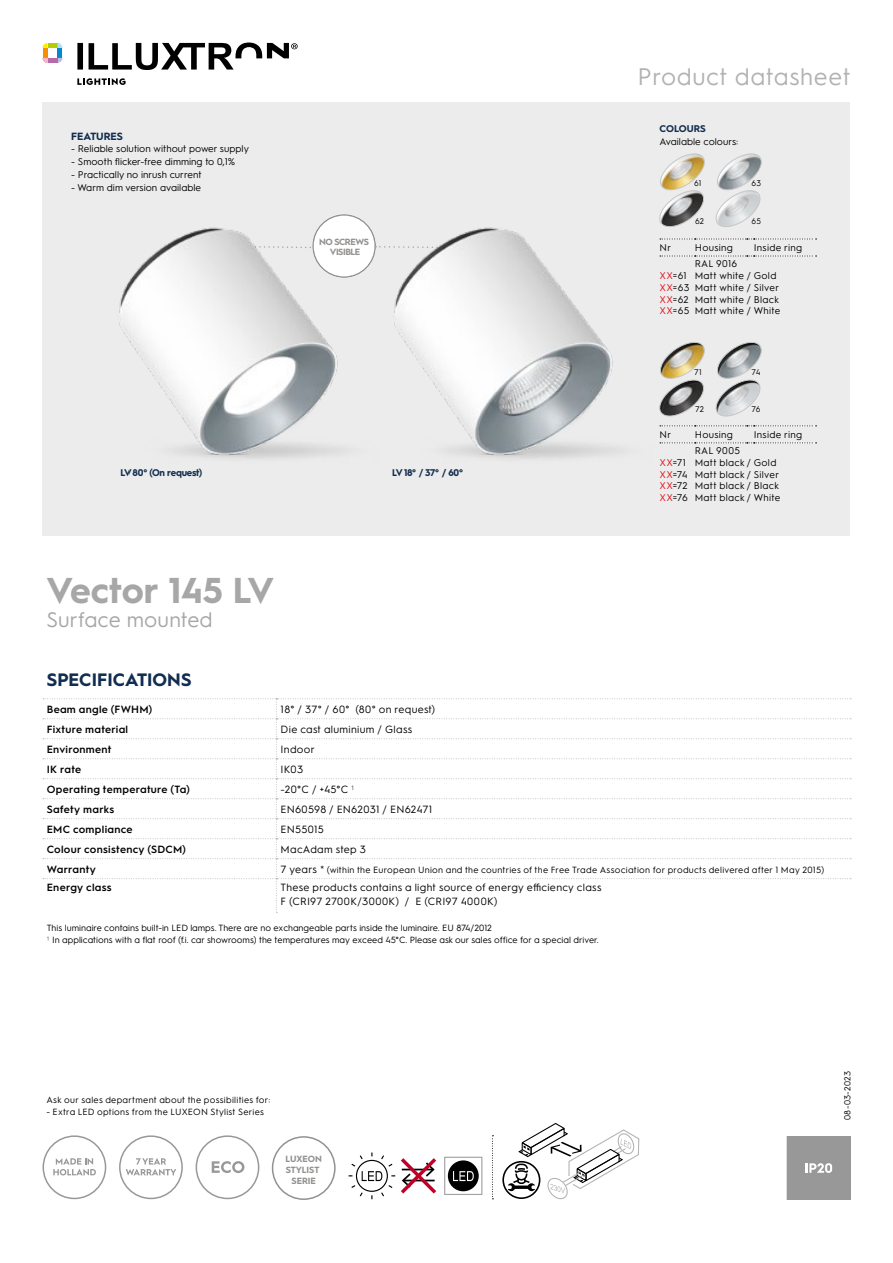
<style>
.page{position:relative;width:893px;height:1263px;background:#fff}
.page>*{position:absolute;margin:0;border:0;box-sizing:border-box;transform-origin:0 0}
.t1{font:700 36px "Hurme Geometric Sans 1";letter-spacing:-.01em;color:#a7a7a8}
.t2{font:24px "Hurme Geometric Sans 1";letter-spacing:.025em;color:#b1b2b3}
.t3{font:21px "Hurme Geometric Sans 1";color:#a7a7a8}
.t4{font:700 18px "Hurme Geometric Sans 1";letter-spacing:.005em;color:#112d4f}
.t5{font:10.5px/13.5px "Hurme Geometric Sans 1";letter-spacing:.025em;color:#000}
.t6{font:600 10.5px "Hurme Geometric Sans 1";letter-spacing:.025em;color:#000}
.t7{font:700 10.5px "Hurme Geometric Sans 1";color:#112d4f}
.t8{font:9.75px/11.9px "Hurme Geometric Sans 1";letter-spacing:.02em;color:#000}
.t9{font:9.75px "Hurme Geometric Sans 1";color:#000}
.t10{font:700 9.75px "Hurme Geometric Sans 1";letter-spacing:-.02em;color:#112d4f}
.t11{font:700 9.75px "Hurme Geometric Sans 1";color:#112d4f}
.t12{font:9px/12px "Hurme Geometric Sans 1";color:#000}
.t13{font:9px "Hurme Geometric Sans 1";letter-spacing:.03em;color:#000}
.t14{font:9px "Hurme Geometric Sans 1";letter-spacing:.025em;color:#000}
.t15{font:700 9px/10.8px "Hurme Geometric Sans 1";letter-spacing:-.005em;color:#939190;text-align:center}
.t16{font:700 9px/10.8px "Hurme Geometric Sans 1";letter-spacing:-.045em;color:#939190;text-align:center}
.t17{font:8.7px "Hurme Geometric Sans 1";letter-spacing:.03em;color:#000}
.t18{font:8.25px "Hurme Geometric Sans 1";letter-spacing:.015em;color:#000}
.s1{color:#e3000b}
.s2{font-family:"Helvetica Neue LT Std";font-weight:100;font-stretch:condensed}
.s3{font-size:10.5px}
</style>
<div class="page">
<div style="left:43px;top:102px;width:807px;height:434px;background:#ececec"></div>
<div style="left:43px;top:48px;width:5px;height:10px;background:#f39100"></div>
<div style="left:48px;top:43px;width:9px;height:5px;background:#b6cd00"></div>
<div style="left:57px;top:48px;width:5px;height:10px;background:#008ad2"></div>
<svg style="left:43px;top:58px;width:5px;height:5px"></svg>
<svg style="left:43px;top:43px;width:5px;height:5px"></svg>
<svg style="left:57px;top:43px;width:5px;height:5px"></svg>
<svg style="left:57px;top:58px;width:5px;height:5px"></svg>
<div style="left:48px;top:58px;width:9px;height:5px;background:#b769a8"></div>
<svg style="left:77px;top:43px;width:221px;height:27px"></svg>
<svg style="left:77px;top:78px;width:49px;height:7px"></svg>
<svg style="left:212px;top:1161px;width:32px;height:12px"></svg>
<div style="left:196px;top:1135px;width:63px;height:64px;border:2px solid #989898;border-radius:50%"></div>
<div style="left:787px;top:1136px;width:63px;height:64px;background:#989898"></div>
<svg style="left:53px;top:1158px;width:43px;height:17px"></svg>
<div style="left:43px;top:1135px;width:63px;height:64px;border:2px solid #989898;border-radius:50%"></div>
<svg style="left:126px;top:1158px;width:50px;height:17px"></svg>
<div style="left:119px;top:1135px;width:64px;height:64px;border:2px solid #989898;border-radius:50%"></div>
<svg style="left:43px;top:698px;width:808px;height:215px"></svg>
<div style="left:444px;top:1157px;width:38px;height:38px;border:1px solid #a2a3a5"></div>
<div style="left:448px;top:1160px;width:31px;height:31px;background:#000;border-radius:50%"></div>
<svg style="left:453px;top:1171px;width:21px;height:10px"></svg>
<svg style="left:349px;top:1152px;width:88px;height:47px"></svg>
<svg style="left:503px;top:1162px;width:37px;height:36px"></svg>
<div style="left:502px;top:1161px;width:38px;height:38px;border:2px solid #000;border-radius:50%"></div>
<svg style="left:508px;top:1123px;width:131px;height:76px"></svg>
<svg style="left:660px;top:153px;width:45px;height:74px"></svg>
<svg style="left:715px;top:153px;width:47px;height:74px"></svg>
<svg style="left:662px;top:342px;width:43px;height:75px"></svg>
<svg style="left:715px;top:342px;width:47px;height:75px"></svg>
<div style="left:272px;top:1136px;width:64px;height:64px;border:2px solid #939190;border-radius:50%"></div>
<svg style="left:492px;top:1135px;width:1px;height:64px"></svg>
<svg style="left:662px;top:239px;width:155px;height:1px"></svg>
<svg style="left:662px;top:256px;width:155px;height:1px"></svg>
<svg style="left:667px;top:425px;width:150px;height:1px"></svg>
<svg style="left:667px;top:442px;width:150px;height:1px"></svg>
<img style="left:119px;top:214px;width:231px;height:245px">
<img style="left:350px;top:213px;width:312px;height:246px">
<p class="t7" style="left:71px;top:129px;width:53px">FEATURES</p>
<p class="t9" style="left:71px;top:142px;width:179px">- Reliable solution without power supply</p>
<p class="t9" style="left:71px;top:155px;width:166px">- Smooth flicker-free dimming to 0,1%</p>
<p class="t9" style="left:71px;top:168px;width:132px">- Practically no inrush current</p>
<p class="t9" style="left:71px;top:180px;width:132px">- Warm dim version available</p>
<h2 class="t2" style="left:637px;top:60px;width:215px">Product datasheet</h2>
<p class="t11" style="left:660px;top:122px;width:48px">COLOURS</p>
<p class="t9" style="left:660px;top:135px;width:80px">Available colours:</p>
<p class="t18" style="left:694px;top:178px;width:9px">61</p>
<p class="t18" style="left:695px;top:215px;width:11px">62</p>
<p class="t18" style="left:751px;top:178px;width:11px">63</p>
<p class="t18" style="left:751px;top:215px;width:11px">65</p>
<p class="t16" style="left:319px;top:235px;width:51px">NO SCREWS<br>VISIBLE</p>
<p class="t8" style="left:660px;top:241px;width:13px">Nr</p>
<p class="t8" style="left:695px;top:241px;width:40px">Housing</p>
<p class="t8" style="left:754px;top:241px;width:50px">Inside ring</p>
<p class="t8" style="left:660px;top:257px;width:122px;text-indent:35px">RAL 9016<br><span class="s1">XX</span>=61 Matt white / Gold<br><span class="s1">XX</span>=63 Matt white / Silver<br><span class="s1">XX</span>=62 Matt white / Black<br><span class="s1">XX</span>=65 Matt white / White</p>
<p class="t18" style="left:694px;top:366px;width:9px">71</p>
<p class="t18" style="left:695px;top:403px;width:10px">72</p>
<p class="t18" style="left:751px;top:366px;width:11px">74</p>
<p class="t18" style="left:751px;top:403px;width:11px">76</p>
<p class="t10" style="left:120px;top:466px;width:83px">LV 80° (On request)</p>
<p class="t10" style="left:392px;top:466px;width:72px">LV 18° / 37° / 60°</p>
<h1 class="t1" style="left:46px;top:565px;width:229px">Vector 145 LV</h1>
<h3 class="t3" style="left:46px;top:605px;width:168px">Surface mounted</h3>
<p class="t8" style="left:660px;top:428px;width:13px">Nr</p>
<p class="t8" style="left:695px;top:428px;width:40px">Housing</p>
<p class="t8" style="left:754px;top:428px;width:50px">Inside ring</p>
<p class="t8" style="left:660px;top:444px;width:122px;text-align:center">RAL 9005<br><span class="s1">XX</span>=71 Matt black / Gold<br><span class="s1">XX</span>=74 Matt black / Silver<br><span class="s1">XX</span>=72 Matt black / Black<br><span class="s1">XX</span>=76 Matt black / White</p>
<h3 class="t4" style="left:47px;top:667px;width:146px">SPECIFICATIONS</h3>
<p class="t6" style="left:47px;top:702px;width:107px">Beam angle (FWHM)</p>
<p class="t5" style="left:281px;top:702px;width:156px">18° / 37° / 60° (80° on request)</p>
<p class="t6" style="left:47px;top:722px;width:83px">Fixture material</p>
<p class="t5" style="left:281px;top:722px;width:133px">Die cast aluminium / Glass</p>
<p class="t6" style="left:47px;top:742px;width:66px">Environment</p>
<p class="t5" style="left:281px;top:742px;width:36px">Indoor</p>
<p class="t6" style="left:47px;top:762px;width:36px">IK rate</p>
<p class="t5" style="left:281px;top:762px;width:24px">IK03</p>
<p class="t6" style="left:47px;top:782px;width:145px">Operating temperature (Ta)</p>
<p class="t5" style="left:281px;top:782px;width:75px">-20°C / +45°C <span class="s2">1</span></p>
<p class="t6" style="left:47px;top:802px;width:69px">Safety marks</p>
<p class="t5" style="left:281px;top:802px;width:153px">EN60598 / EN62031 / EN62471</p>
<p class="t6" style="left:47px;top:822px;width:87px">EMC compliance</p>
<p class="t5" style="left:281px;top:822px;width:45px">EN55015</p>
<p class="t6" style="left:47px;top:842px;width:141px">Colour consistency (SDCM)</p>
<p class="t5" style="left:281px;top:842px;width:87px">MacAdam step 3</p>
<p class="t6" style="left:47px;top:862px;width:51px">Warranty</p>
<p class="t13" style="left:281px;top:863px;width:545px"><span class="s3">7 years *</span> (within the European Union and the countries of the Free Trade Association for products delivered after 1 May 2015)</p>
<p class="t6" style="left:47px;top:880px;width:67px">Energy class</p>
<p class="t5" style="left:281px;top:880px;width:322px">These products contains a light source of energy efficiency class<br>F (CRI97 2700K/3000K) / E (CRI97 4000K)</p>
<p class="t12" style="left:47px;top:921px;width:554px">This luminaire contains built-in LED lamps. There are no exchangeable parts inside the luminaire. EU 874/2012<br><span class="s2">1</span> In applications with a flat roof (f.i. car showrooms) the temperatures may exceed 45°C. Please ask our sales office for a special driver.</p>
<p class="t13" style="left:46px;top:1093px;width:225px">Ask our sales department about the possibilities for:</p>
<p class="t14" style="left:46px;top:1105px;width:219px">- Extra LED options from the LUXEON Stylist Series</p>
<p class="t15" style="left:285px;top:1153px;width:38px">LUXEON<br>STYLIST<br>SERIE</p>
<p class="t17" style="left:841px;top:1120px;width:50px;rotate:-90deg">08-03-2023</p>
</div>
